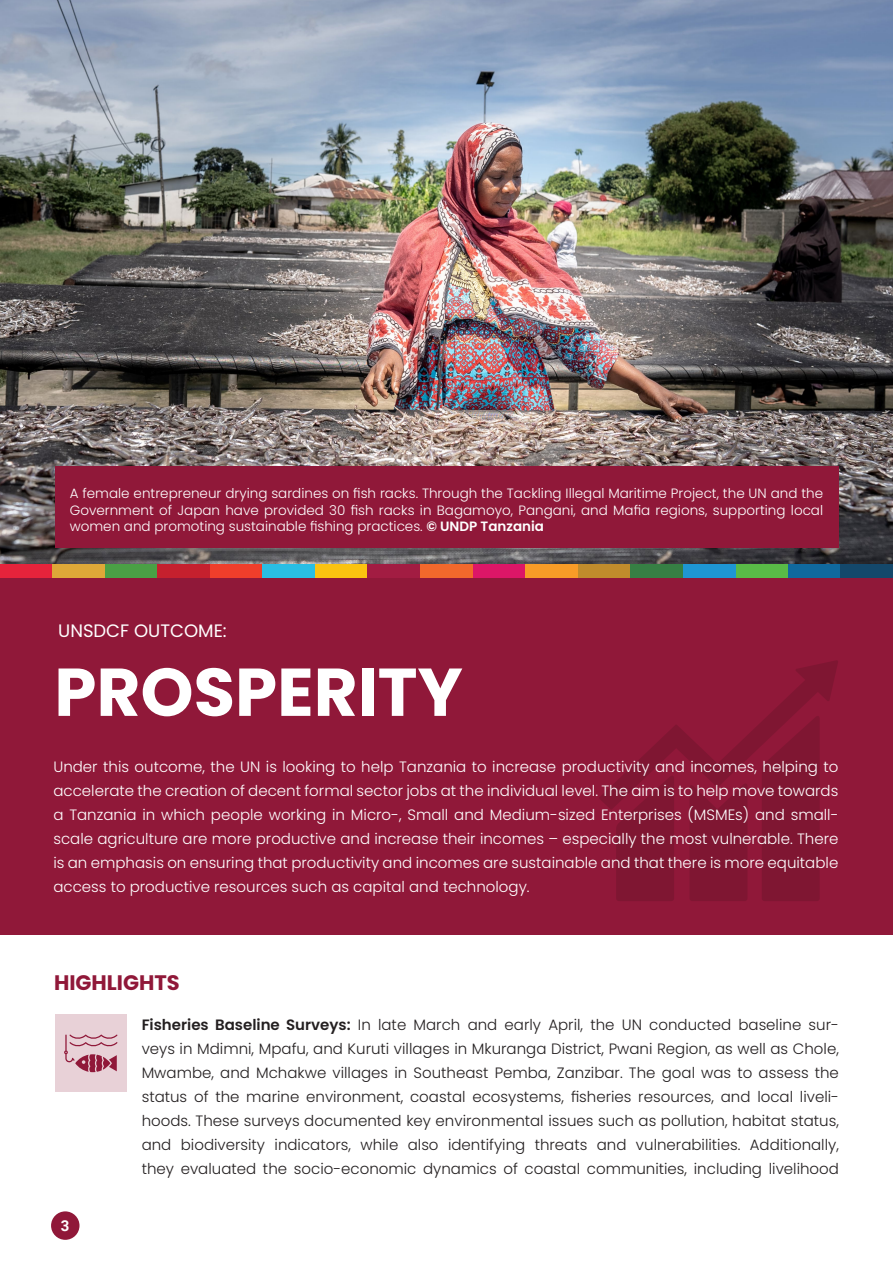
<style>
.page{position:relative;width:893px;height:1263px;background:#fff}
.page>*{position:absolute;margin:0;border:0;box-sizing:border-box;transform-origin:0 0}
.t1{font:700 67.5px "Poppins";color:#fff}
.t2{font:700 21px "Poppins";color:#901839}
.t3{font:18px "Poppins";color:#fff}
.t4{font:300 15px/24px "Poppins";color:#231f20;text-align:justify}
.t5{font:300 15px/24px "Poppins";color:#fff;text-align:justify}
.t6{font:700 15px "Roboto";color:#fff}
.t7{font:300 13.5px/16.2px "Poppins";color:#fff;text-align:justify}
.s1{font-weight:600}
</style>
<div class="page">
<div style="left:0;top:556px;width:893px;height:378px;background:#901839"></div>
<svg style="left:599px;top:660px;width:239px;height:241px"></svg>
<img style="left:0;top:0;width:893px;height:565px">
<div style="left:0;top:565px;width:53px;height:13px;background:#e6233b"></div>
<div style="left:53px;top:565px;width:52px;height:13px;background:#dea838"></div>
<div style="left:105px;top:565px;width:53px;height:13px;background:#4aa045"></div>
<div style="left:158px;top:565px;width:52px;height:13px;background:#c5202e"></div>
<div style="left:210px;top:565px;width:53px;height:13px;background:#ef3e2b"></div>
<div style="left:263px;top:565px;width:52px;height:13px;background:#29bee4"></div>
<div style="left:315px;top:565px;width:53px;height:13px;background:#fbc310"></div>
<div style="left:368px;top:565px;width:52px;height:13px;background:#a21c42"></div>
<div style="left:420px;top:565px;width:53px;height:13px;background:#f2682c"></div>
<div style="left:473px;top:565px;width:52px;height:13px;background:#dd1667"></div>
<div style="left:525px;top:565px;width:53px;height:13px;background:#f89c27"></div>
<div style="left:578px;top:565px;width:52px;height:13px;background:#c08c2c"></div>
<div style="left:735px;top:565px;width:53px;height:13px;background:#59ba47"></div>
<div style="left:788px;top:565px;width:52px;height:13px;background:#10699e"></div>
<div style="left:630px;top:565px;width:53px;height:13px;background:#367f44"></div>
<div style="left:683px;top:565px;width:52px;height:13px;background:#1e96d3"></div>
<div style="left:840px;top:565px;width:53px;height:13px;background:#14486b"></div>
<div style="left:55px;top:467px;width:783px;height:81px;background:#901839"></div>
<div style="left:51px;top:1211px;width:28px;height:29px;background:#901839;border-radius:50%"></div>
<div style="left:55px;top:1015px;width:72px;height:77px;background:#e8d1d7"></div>
<svg style="left:64px;top:1034px;width:53px;height:38px"></svg>
<p class="t7" style="left:70px;top:485px;width:755px">A female entrepreneur drying sardines on fish racks. Through the Tackling Illegal Maritime Project, the UN and the Government of Japan have provided 30 fish racks in Bagamoyo, Pangani, and Mafia regions, supporting local women and promoting sustainable fishing practices. <span class="s1">© UNDP Tanzania</span></p>
<p class="t3" style="left:58px;top:620px;width:170px">UNSDCF OUTCOME:</p>
<p class="t1" style="left:54px;top:653px;width:410px">PROSPERITY</p>
<p class="t5" style="left:53px;top:755px;width:786px">Under this outcome, the UN is looking to help Tanzania to increase productivity and incomes, helping to accelerate the creation of decent formal sector jobs at the individual level. The aim is to help move towards a Tanzania in which people working in Micro-, Small and Medium-sized Enterprises (MSMEs) and small&shy;scale agriculture are more productive and increase their incomes – especially the most vulnerable. There is an emphasis on ensuring that productivity and incomes are sustainable and that there is more equitable access to productive resources such as capital and technology.</p>
<p class="t2" style="left:54px;top:971px;width:127px">HIGHLIGHTS</p>
<p class="t4" style="left:142px;top:1013px;width:699px"><span class="s1">Fisheries Baseline Surveys:</span> In late March and early April, the UN conducted baseline sur&shy;veys in Mdimni, Mpafu, and Kuruti villages in Mkuranga District, Pwani Region, as well as Chole, Mwambe, and Mchakwe villages in Southeast Pemba, Zanzibar. The goal was to assess the status of the marine environment, coastal ecosystems, fisheries resources, and local liveli&shy;hoods. These surveys documented key environmental issues such as pollution, habitat status, and biodiversity indicators, while also identifying threats and vulnerabilities. Additionally, they evaluated the socio-economic dynamics of coastal communities, including livelihood</p>
<p class="t6" style="left:61px;top:1215px;width:10px">3</p>
</div>
